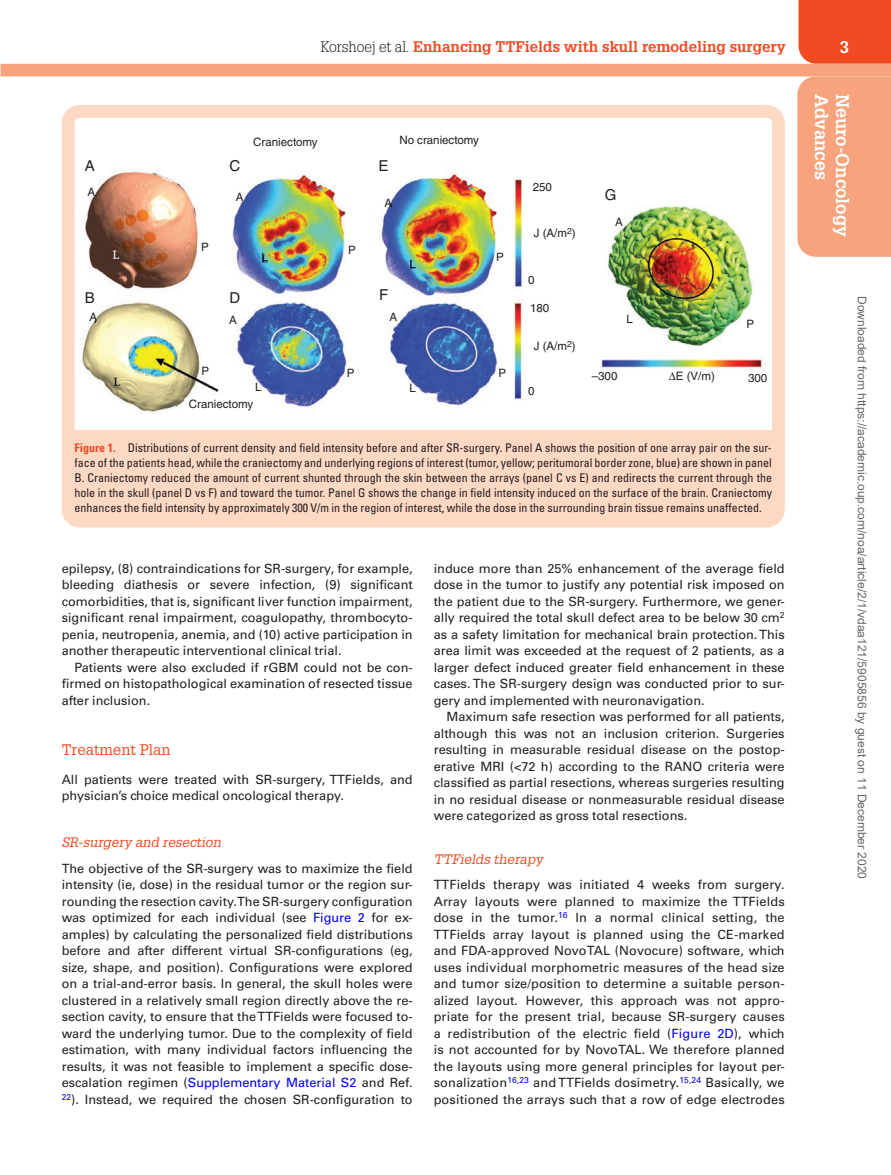
<style>
.page{position:relative;width:891px;height:1175px;background:#fff}
.page>*{position:absolute;margin:0;border:0;box-sizing:border-box;transform-origin:0 0}
.t1{font:700 18px "Glypha LT Std";color:#fff}
.t2{font:700 16.5px "Glypha LT Std";color:#fff}
.t3{font:700 15px "Glypha LT Std";color:#f04b22}
.t4{font:15px "Glypha LT Std";color:#f04b22}
.t5{font:15px "Helvetica";color:#231f20}
.t6{font:italic 13.5px "Glypha LT Std";color:#f04b22}
.t7{font:12.75px/16.5px "Univers LT Std";color:#231f20;text-align:justify}
.t8{font:condensed 12px/15px "Univers LT Std";color:#231f20;text-align:justify}
.t9{font:12px "Arial";color:#666}
.t10{font:11.55px "Helvetica";color:#231f20}
.s1{font-weight:300;color:#231f20}
.s2{font-weight:700;color:#f04b22}
.s3{color:#00f}
</style>
<div class="page">
<div style="left:799px;top:0;width:92px;height:64px;background:#f04b22"></div>
<div style="left:1px;top:64px;width:890px;height:12px;background:#f7a37d"></div>
<div style="left:797px;top:76px;width:94px;height:181px;background:#f7a37d"></div>
<div style="left:65px;top:430px;width:716px;height:89px;background:#fdd8c3"></div>
<img style="left:82px;top:171px;width:680px;height:241px">
<div style="left:62px;top:105px;width:723px;height:422px;border:13px solid #fdd8c3;border-radius:12px"></div>
<svg style="left:669px;top:372px;width:7px;height:8px"></svg>
<p class="t3" style="left:320px;top:37px;width:467px"><span class="s1">Korshoej et al.</span> Enhancing TTFields with skull remodeling surgery</p>
<p class="t2" style="left:840px;top:37px;width:11px">3</p>
<h1 class="t1" style="left:833px;top:94px;width:88px;rotate:90deg">Advances</h1>
<h1 class="t1" style="left:854px;top:94px;width:145px;rotate:90deg">Neuro-Oncology</h1>
<p class="t10" style="left:399px;top:134px;width:81px">No craniectomy</p>
<p class="t10" style="left:253px;top:136px;width:66px">Craniectomy</p>
<p class="t5" style="left:229px;top:157px;width:12px">C</p>
<p class="t5" style="left:85px;top:157px;width:12px">A</p>
<p class="t5" style="left:379px;top:157px;width:12px">E</p>
<p class="t10" style="left:533px;top:180px;width:21px">250</p>
<p class="t10" style="left:534px;top:226px;width:43px">J (A/m<sup>2</sup>)</p>
<p class="t10" style="left:88px;top:185px;width:9px">A</p>
<p class="t5" style="left:605px;top:186px;width:13px">G</p>
<p class="t10" style="left:236px;top:190px;width:9px">A</p>
<p class="t10" style="left:384px;top:196px;width:9px">A</p>
<p class="t10" style="left:615px;top:215px;width:9px">A</p>
<p class="t10" style="left:201px;top:240px;width:9px">P</p>
<p class="t10" style="left:348px;top:243px;width:9px">P</p>
<p class="t10" style="left:262px;top:250px;width:8px">L</p>
<p class="t10" style="left:410px;top:257px;width:8px">L</p>
<p class="t10" style="left:496px;top:250px;width:9px">P</p>
<p class="t5" style="left:85px;top:289px;width:12px">B</p>
<p class="t5" style="left:229px;top:289px;width:12px">D</p>
<p class="t5" style="left:379px;top:286px;width:11px">F</p>
<p class="t10" style="left:90px;top:310px;width:9px">A</p>
<p class="t10" style="left:229px;top:313px;width:9px">A</p>
<p class="t10" style="left:389px;top:310px;width:9px">A</p>
<p class="t10" style="left:202px;top:364px;width:9px">P</p>
<p class="t10" style="left:499px;top:366px;width:9px">P</p>
<p class="t10" style="left:347px;top:366px;width:9px">P</p>
<p class="t10" style="left:255px;top:380px;width:8px">L</p>
<p class="t10" style="left:410px;top:381px;width:8px">L</p>
<p class="t10" style="left:189px;top:397px;width:66px">Craniectomy</p>
<p class="t10" style="left:528px;top:273px;width:8px">0</p>
<p class="t10" style="left:530px;top:302px;width:21px">180</p>
<p class="t10" style="left:534px;top:339px;width:43px">J (A/m<sup>2</sup>)</p>
<p class="t10" style="left:528px;top:384px;width:8px">0</p>
<p class="t10" style="left:626px;top:312px;width:8px">L</p>
<p class="t10" style="left:592px;top:369px;width:27px">–300</p>
<p class="t10" style="left:747px;top:317px;width:9px">P</p>
<p class="t10" style="left:676px;top:369px;width:41px">E (V/m)</p>
<p class="t10" style="left:748px;top:371px;width:21px">300</p>
<p class="t8" style="left:74px;top:440px;width:699px"><span class="s2">Figure 1.</span> Distributions of current density and field intensity before and after SR-surgery. Panel A shows the position of one array pair on the sur&shy;face of the patients head, while the craniectomy and underlying regions of interest (tumor, yellow; peritumoral border zone, blue) are shown in panel B. Craniectomy reduced the amount of current shunted through the skin between the arrays (panel C vs E) and redirects the current through the hole in the skull (panel D vs F) and toward the tumor. Panel G shows the change in field intensity induced on the surface of the brain. Craniectomy enhances the field intensity by approximately 300 V/m in the region of interest, while the dose in the surrounding brain tissue remains unaffected.</p>
<p class="t7" style="left:62px;top:560px;width:353px">epilepsy, (8) contraindications for SR-surgery, for example, bleeding diathesis or severe infection, (9) significant comorbidities, that is, significant liver function impairment, significant renal impairment, coagulopathy, thrombocyto&shy;penia, neutropenia, anemia, and (10) active participation in another therapeutic interventional clinical trial.</p>
<p class="t7" style="left:62px;top:659px;width:353px;text-indent:13px">Patients were also excluded if rGBM could not be con&shy;firmed on histopathological examination of resected tissue after inclusion.</p>
<p class="t4" style="left:62px;top:740px;width:110px">Treatment Plan</p>
<p class="t7" style="left:62px;top:771px;width:353px">All patients were treated with SR-surgery, TTFields, and physician’s choice medical oncological therapy.</p>
<p class="t6" style="left:62px;top:834px;width:161px">SR-surgery and resection</p>
<p class="t7" style="left:62px;top:860px;width:353px">The objective of the SR-surgery was to maximize the field intensity (ie, dose) in the residual tumor or the region sur&shy;rounding the resection cavity. The SR-surgery configuration was optimized for each individual (see <span class="s3">Figure 2</span> for ex&shy;amples) by calculating the personalized field distributions before and after different virtual SR-configurations (eg, size, shape, and position). Configurations were explored on a trial-and-error basis. In general, the skull holes were clustered in a relatively small region directly above the re&shy;section cavity, to ensure that the TTFields were focused to&shy;ward the underlying tumor. Due to the complexity of field estimation, with many individual factors influencing the results, it was not feasible to implement a specific dose&shy;escalation regimen (<span class="s3">Supplementary Material S2</span> and Ref.<br><sup>22</sup>). Instead, we required the chosen SR-configuration to</p>
<p class="t7" style="left:434px;top:560px;width:353px">induce more than 25% enhancement of the average field dose in the tumor to justify any potential risk imposed on the patient due to the SR-surgery. Furthermore, we gener&shy;ally required the total skull defect area to be below 30 cm<sup>2 </sup>as a safety limitation for mechanical brain protection. This area limit was exceeded at the request of 2 patients, as a larger defect induced greater field enhancement in these cases. The SR-surgery design was conducted prior to sur&shy;gery and implemented with neuronavigation.</p>
<p class="t7" style="left:434px;top:708px;width:353px;text-indent:13px">Maximum safe resection was performed for all patients, although this was not an inclusion criterion. Surgeries resulting in measurable residual disease on the postop&shy;erative MRI (&lt;72 h) according to the RANO criteria were classified as partial resections, whereas surgeries resulting in no residual disease or nonmeasurable residual disease were categorized as gross total resections.</p>
<p class="t6" style="left:434px;top:851px;width:111px">TTFields therapy</p>
<p class="t7" style="left:434px;top:876px;width:353px">TTFields therapy was initiated 4 weeks from surgery.<br>Array layouts were planned to maximize the TTFields dose in the tumor.<sup>16</sup> In a normal clinical setting, the TTFields array layout is planned using the CE-marked and FDA-approved NovoTAL (Novocure) software, which uses individual morphometric measures of the head size and tumor size/position to determine a suitable person&shy;alized layout. However, this approach was not appro&shy;priate for the present trial, because SR-surgery causes a redistribution of the electric field (<span class="s3">Figure 2D</span>), which is not accounted for by NovoTAL. We therefore planned the layouts using more general principles for layout per&shy;sonalization<sup>16</sup><sup>,</sup><sup>23</sup> and TTFields dosimetry.<sup>15</sup><sup>,</sup><sup>24</sup> Basically, we positioned the arrays such that a row of edge electrodes</p>
<p class="t9" style="left:866px;top:296px;width:584px;rotate:90deg">Downloaded from https://academic.oup.com/noa/article/2/1/vdaa121/5905856 by guest on 11 December 2020</p>
</div>
